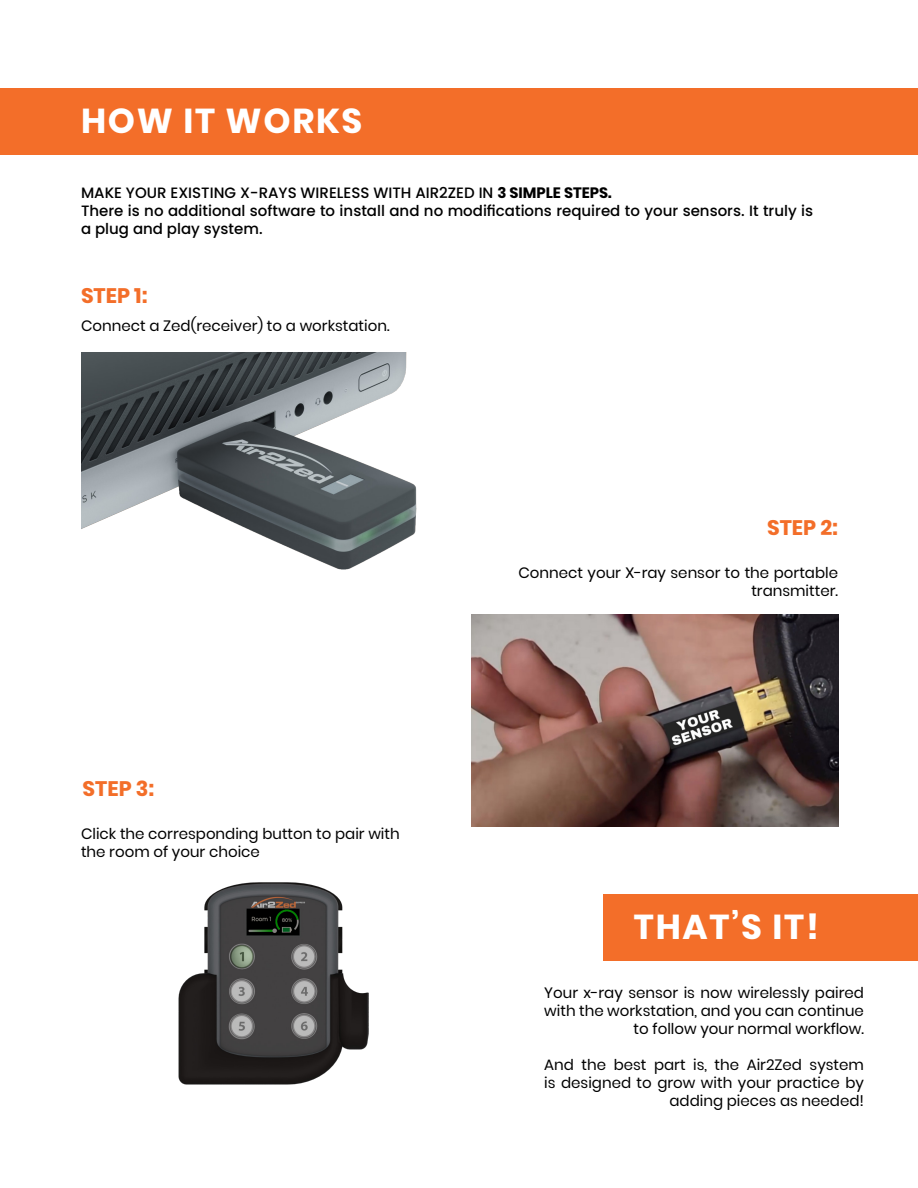
<style>
.page{position:relative;width:918px;height:1188px;background:#fff}
.page>*{position:absolute;margin:0;border:0;box-sizing:border-box;transform-origin:0 0}
.t1{font:700 34.5px "Poppins";letter-spacing:.05em;color:#fff}
.t2{font:700 21px "Poppins";color:#f36e29}
.t3{font:15px/18px "Poppins";color:#000;text-align:right}
.t4{font:500 15px/18px "Poppins";color:#000}
.s1{font-weight:700}
</style>
<div class="page">
<div style="left:0;top:88px;width:918px;height:67px;background:#f36e29"></div>
<div style="left:604px;top:894px;width:314px;height:67px;background:#f36e29"></div>
<img style="left:81px;top:352px;width:336px;height:218px">
<img style="left:472px;top:614px;width:366px;height:213px">
<img style="left:178px;top:882px;width:191px;height:203px">
<p class="t1" style="left:81px;top:101px;width:283px">HOW IT WORKS</p>
<p class="t4" style="left:81px;top:184px;width:532px">MAKE YOUR EXISTING X-RAYS WIRELESS WITH AIR2ZED IN <span class="s1">3 SIMPLE STEPS.</span></p>
<p class="t4" style="left:81px;top:202px;width:734px">There is no additional software to install and no modifications required to your sensors. It truly is a plug and play system.</p>
<p class="t2" style="left:81px;top:283px;width:68px">STEP 1:</p>
<p class="t3" style="left:81px;top:317px;width:310px">Connect a Zed(receiver) to a workstation.</p>
<p class="t2" style="left:83px;top:777px;width:73px">STEP 3:</p>
<p class="t3" style="left:81px;top:825px;width:320px;text-align:left">Click the corresponding button to pair with the room of your choice</p>
<p class="t2" style="left:767px;top:516px;width:73px">STEP 2:</p>
<p class="t3" style="left:518px;top:564px;width:321px">Connect your X-ray sensor to the portable transmitter.</p>
<p class="t1" style="left:634px;top:907px;width:187px">THAT’S IT!</p>
<p class="t3" style="left:544px;top:983px;width:321px">Your x-ray sensor is now wirelessly paired with the workstation, and you can continue to follow your normal workflow.</p>
<p class="t3" style="left:544px;top:1055px;width:321px">And the best part is, the Air2Zed system is designed to grow with your practice by adding pieces as needed!</p>
</div>
